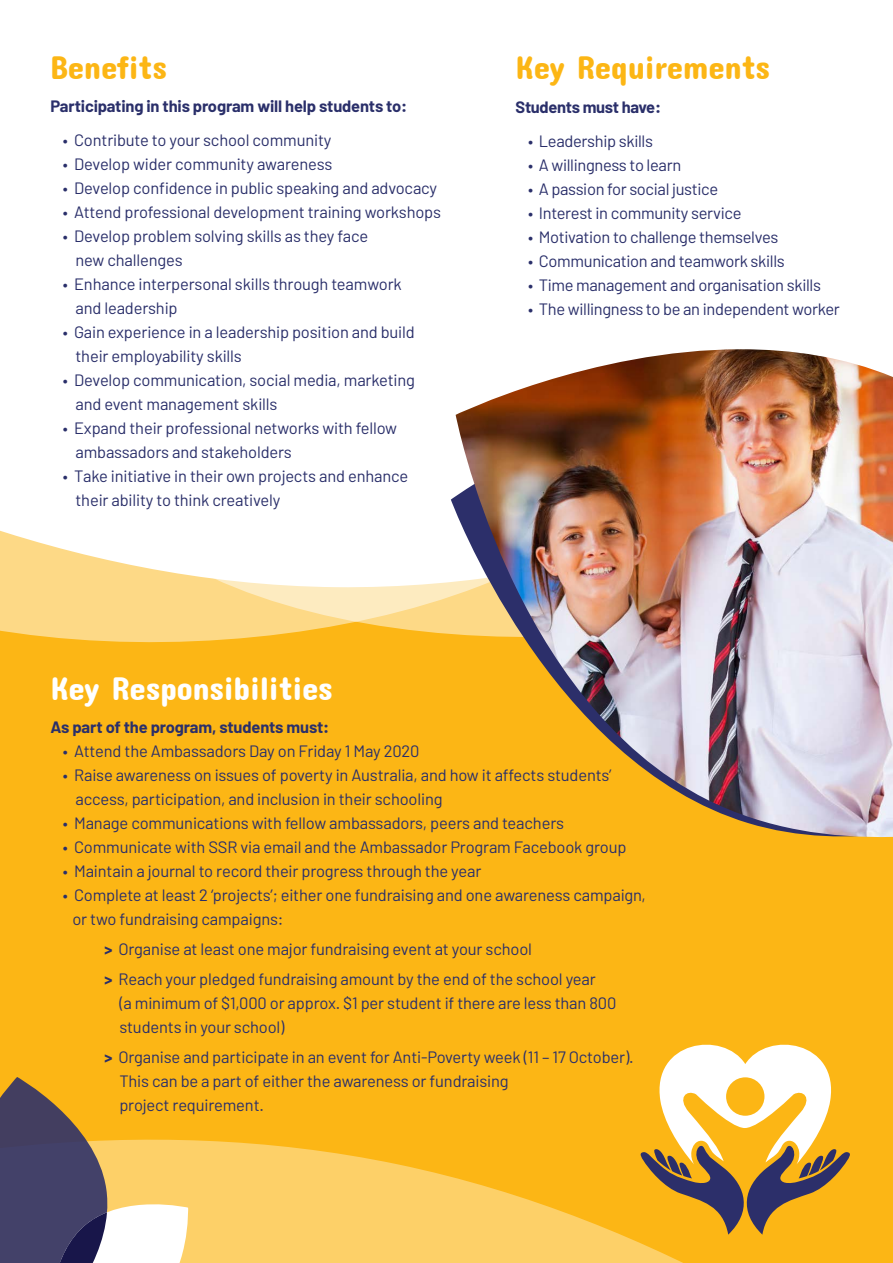
<style>
.page{position:relative;width:893px;height:1263px;background:#fcb615}
.page>*{position:absolute;margin:0;border:0;box-sizing:border-box;transform-origin:0 0}
.t1{font:33px "Concert One";letter-spacing:-.01em;color:#fcb615}
.t2{font:33px "Concert One";letter-spacing:-.01em;color:#fff}
.t3{font:16.5px/24px "Barlow";letter-spacing:-.01em;color:#2a2f6a}
.t4{font:700 16.5px "Barlow";letter-spacing:-.01em;color:#2a2f6a}
.s1{font-weight:700}
</style>
<div class="page">
<svg style="left:190px;top:1140px;width:493px;height:123px;fill:#fdd068"></svg>
<svg style="left:0;top:593px;width:451px;height:50px;fill:#fdd986"></svg>
<div style="left:0;top:0;width:893px;height:593px;background:#fff"></div>
<svg style="left:0;top:1077px;width:190px;height:186px"></svg>
<div style="left:451px;top:335px;width:442px;height:300px;background:#fff"></div>
<img style="left:456px;top:349px;width:437px;height:489px">
<svg style="left:637px;top:1044px;width:213px;height:191px"></svg>
<p class="t1" style="left:50px;top:48px;width:118px">Benefits</p>
<p class="t4" style="left:50px;top:96px;width:358px">Participating in this program will help students to:</p>
<p class="t3" style="left:63px;top:128px;width:270px">• Contribute to your school community</p>
<p class="t3" style="left:63px;top:152px;width:271px">• Develop wider community awareness</p>
<p class="t3" style="left:63px;top:176px;width:376px">• Develop confidence in public speaking and advocacy</p>
<p class="t3" style="left:63px;top:200px;width:380px">• Attend professional development training workshops</p>
<p class="t3" style="left:75px;top:224px;width:294px;text-indent:-13px">• Develop problem solving skills as they face new challenges</p>
<p class="t3" style="left:75px;top:272px;width:328px;text-indent:-13px">• Enhance interpersonal skills through teamwork and leadership</p>
<p class="t3" style="left:75px;top:320px;width:341px;text-indent:-13px">• Gain experience in a leadership position and build their employability skills</p>
<p class="t3" style="left:75px;top:368px;width:341px;text-indent:-13px">• Develop communication, social media, marketing and event management skills</p>
<p class="t3" style="left:75px;top:416px;width:323px;text-indent:-13px">• Expand their professional networks with fellow ambassadors and stakeholders</p>
<p class="t3" style="left:75px;top:464px;width:334px;text-indent:-13px">• Take initiative in their own projects and enhance their ability to think creatively</p>
<p class="t2" style="left:50px;top:668px;width:284px">Key Responsibilities</p>
<p class="t1" style="left:516px;top:48px;width:256px">Key Requirements</p>
<p class="t4" style="left:516px;top:97px;width:147px">Students must have:</p>
<p class="t3" style="left:528px;top:129px;width:126px">• Leadership skills</p>
<p class="t3" style="left:528px;top:153px;width:155px">• A willingness to learn</p>
<p class="t3" style="left:528px;top:177px;width:192px">• A passion for social justice</p>
<p class="t3" style="left:528px;top:201px;width:215px">• Interest in community service</p>
<p class="t3" style="left:528px;top:225px;width:252px">• Motivation to challenge themselves</p>
<p class="t3" style="left:528px;top:249px;width:258px">• Communication and teamwork skills</p>
<p class="t3" style="left:528px;top:273px;width:294px">• Time management and organisation skills</p>
<p class="t3" style="left:528px;top:297px;width:313px">• The willingness to be an independent worker</p>
<p class="t4" style="left:50px;top:717px;width:280px">As part of the program, students must:</p>
<p class="t3" style="left:63px;top:738px;width:358px">• Attend the Ambassadors Day on Friday 1 May 2020</p>
<p class="t3" style="left:75px;top:762px;width:538px;text-indent:-13px">• Raise awareness on issues of poverty in Australia, and how it affects students’ access, participation, and inclusion in their schooling</p>
<p class="t3" style="left:63px;top:810px;width:503px">• Manage communications with fellow ambassadors, peers and teachers</p>
<p class="t3" style="left:63px;top:834px;width:565px">• Communicate with SSR via email and the Ambassador Program Facebook group</p>
<p class="t3" style="left:63px;top:858px;width:420px">• Maintain a journal to record their progress through the year</p>
<p class="t3" style="left:63px;top:882px;width:584px">• Complete at least 2 ‘projects’; either one fundraising and one awareness campaign,</p>
<p class="t3" style="left:104px;top:903px;width:429px;line-height:30px;text-indent:-32px">or two fundraising campaigns:<br><span class="s1">&gt;</span> Organise at least one major fundraising event at your school</p>
<p class="t3" style="left:104px;top:966px;width:493px"><span class="s1">&gt;</span> Reach your pledged fundraising amount by the end of the school year</p>
<p class="t3" style="left:119px;top:990px;width:498px">(a minimum of $1,000 or approx. $1 per student if there are less than 800 students in your school)</p>
<p class="t3" style="left:119px;top:1044px;width:516px;text-indent:-15px"><span class="s1">&gt;</span> Organise and participate in an event for Anti-Poverty week (11 – 17 October).<br>This can be a part of either the awareness or fundraising<br>project requirement.</p>
</div>
